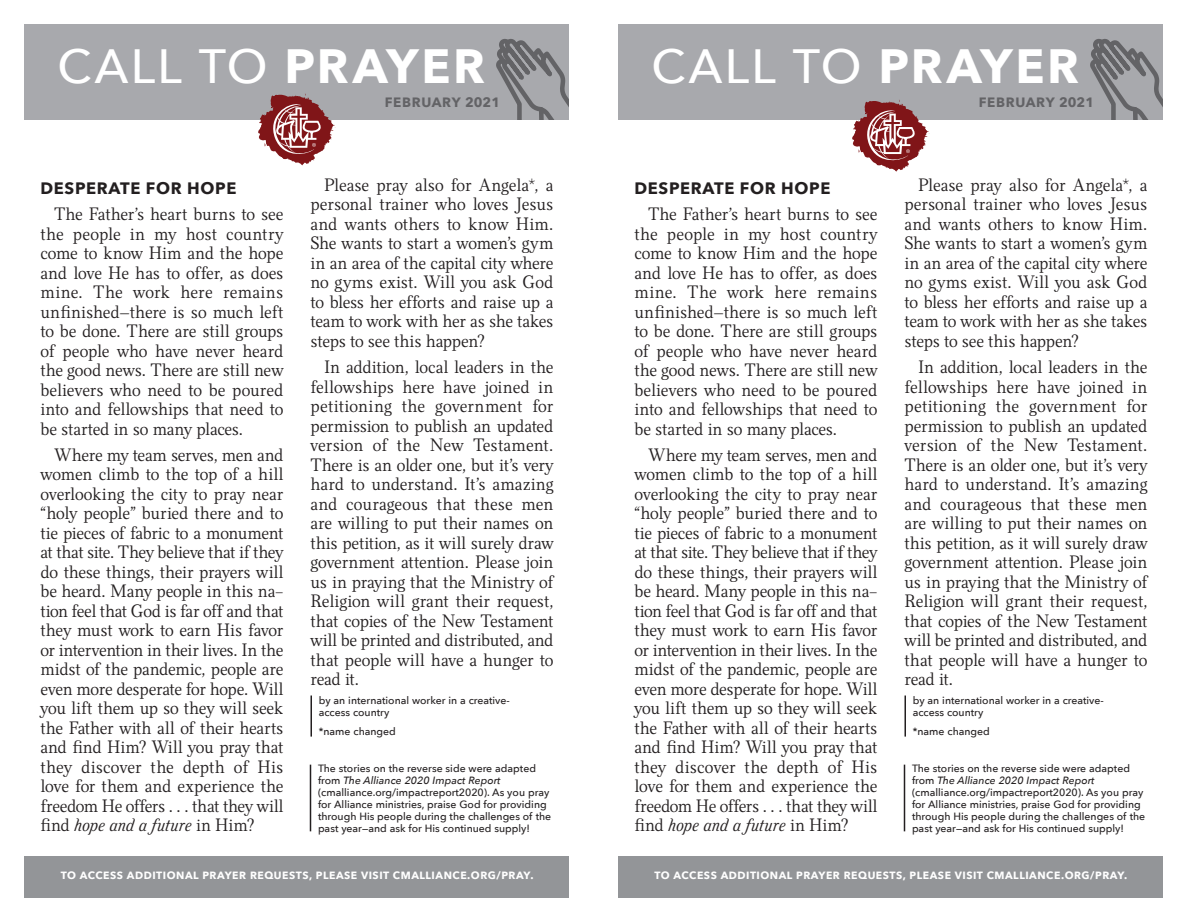
<style>
.page{position:relative;width:1188px;height:918px;background:#fff}
.page>*{position:absolute;margin:0;border:0;box-sizing:border-box;transform-origin:0 0}
.Body_Copy{font:500 48px "Avenir Next";letter-spacing:.045em;color:#fff}
.Body_Copy-2{font:300 18px/19.5px "Felice";letter-spacing:-.015em;color:#231f20;text-align:justify}
.t1{font:700 16.5px "Avenir Next";letter-spacing:.04em;color:#231f20}
.Date{font:700 13.5px "Avenir Next";letter-spacing:.045em;color:#636366}
.Byline{font:500 10.5px/12px "Avenir Next";color:#231f20}
.Byline-2{font:700 10.5px "Avenir Next";letter-spacing:.05em;color:#fff}
.s1{font-weight:700}
.s2{font-style:italic}
</style>
<div class="page">
<div style="left:25px;top:25px;width:544px;height:95px;background:#a8a9ad"></div>
<div style="left:619px;top:25px;width:544px;height:95px;background:#a8a9ad"></div>
<svg style="left:496px;top:34px;width:123px;height:86px"></svg>
<svg style="left:1090px;top:39px;width:73px;height:81px"></svg>
<div style="left:569px;top:25px;width:25px;height:114px;background:#fff"></div>
<svg style="left:258px;top:93px;width:78px;height:72px"></svg>
<div style="left:25px;top:856px;width:544px;height:42px;background:#939598"></div>
<div style="left:618px;top:856px;width:545px;height:42px;background:#939598"></div>
<hr style="left:310px;top:696px;width:2px;height:41px;background:#231f20">
<hr style="left:310px;top:765px;width:1px;height:66px;background:#231f20">
<svg style="left:852px;top:100px;width:78px;height:72px"></svg>
<hr style="left:904px;top:696px;width:2px;height:41px;background:#231f20">
<hr style="left:904px;top:765px;width:1px;height:66px;background:#231f20">
<p class="Body_Copy" style="left:57px;top:25px;width:429px">CALL TO <span class="s1">PRAYER</span></p>
<p class="Body_Copy" style="left:651px;top:25px;width:429px">CALL TO <span class="s1">PRAYER</span></p>
<p class="Date" style="left:385px;top:91px;width:117px">FEBRUARY 2021</p>
<p class="Date" style="left:979px;top:91px;width:117px">FEBRUARY 2021</p>
<p class="t1" style="left:40px;top:174px;width:197px">DESPERATE FOR HOPE</p>
<p class="Body_Copy-2" style="left:40px;top:204px;width:245px;text-indent:14px">The Father’s heart burns to see the people in my host country come to know Him and the hope and love He has to offer, as does mine. The work here remains unfinished—there is so much left to be done. There are still groups of people who have never heard the good news. There are still new believers who need to be poured into and fellowships that need to be started in so many places.</p>
<p class="Body_Copy-2" style="left:40px;top:445px;width:245px;text-indent:14px">Where my team serves, men and women climb to the top of a hill overlooking the city to pray near “holy people” buried there and to tie pieces of fabric to a monument at that site. They believe that if they do these things, their prayers will be heard. Many people in this na&shy;tion feel that God is far off and that they must work to earn His favor or intervention in their lives. In the midst of the pandemic, people are even more desperate for hope. Will you lift them up so they will seek the Father with all of their hearts and find Him? Will you pray that they discover the depth of His love for them and experience the freedom He offers . . . that they will find <span class="s2">hope and a future</span> in Him?</p>
<p class="Body_Copy-2" style="left:310px;top:175px;width:245px;text-indent:14px">Please pray also for Angela*, a personal trainer who loves Jesus and wants others to know Him.<br>She wants to start a women’s gym in an area of the capital city where no gyms exist. Will you ask God to bless her efforts and raise up a team to work with her as she takes steps to see this happen?</p>
<p class="Body_Copy-2" style="left:310px;top:357px;width:245px;text-indent:14px">In addition, local leaders in the fellowships here have joined in petitioning the government for permission to publish an updated version of the New Testament.<br>There is an older one, but it’s very hard to understand. It’s amazing and courageous that these men are willing to put their names on this petition, as it will surely draw government attention. Please join us in praying that the Ministry of Religion will grant their request, that copies of the New Testament will be printed and distributed, and that people will have a hunger to read it.</p>
<p class="Byline" style="left:319px;top:694px;width:193px">by an international worker in a creative&shy;access country</p>
<p class="Byline" style="left:319px;top:725px;width:79px">*name changed</p>
<p class="Byline" style="left:318px;top:762px;width:235px">The stories on the reverse side were adapted from <span class="s2">The Alliance 2020 Impact Report </span>(cmalliance.org/impactreport2020). As you pray for Alliance ministries, praise God for providing through His people during the challenges of the past year—and ask for His continued supply!</p>
<p class="t1" style="left:634px;top:174px;width:197px">DESPERATE FOR HOPE</p>
<p class="Body_Copy-2" style="left:634px;top:204px;width:245px;text-indent:14px">The Father’s heart burns to see the people in my host country come to know Him and the hope and love He has to offer, as does mine. The work here remains unfinished—there is so much left to be done. There are still groups of people who have never heard the good news. There are still new believers who need to be poured into and fellowships that need to be started in so many places.</p>
<p class="Body_Copy-2" style="left:634px;top:445px;width:245px;text-indent:14px">Where my team serves, men and women climb to the top of a hill overlooking the city to pray near “holy people” buried there and to tie pieces of fabric to a monument at that site. They believe that if they do these things, their prayers will be heard. Many people in this na&shy;tion feel that God is far off and that they must work to earn His favor or intervention in their lives. In the midst of the pandemic, people are even more desperate for hope. Will you lift them up so they will seek the Father with all of their hearts and find Him? Will you pray that they discover the depth of His love for them and experience the freedom He offers . . . that they will find <span class="s2">hope and a future</span> in Him?</p>
<p class="Body_Copy-2" style="left:904px;top:175px;width:245px;text-indent:14px">Please pray also for Angela*, a personal trainer who loves Jesus and wants others to know Him.<br>She wants to start a women’s gym in an area of the capital city where no gyms exist. Will you ask God to bless her efforts and raise up a team to work with her as she takes steps to see this happen?</p>
<p class="Body_Copy-2" style="left:904px;top:357px;width:245px;text-indent:14px">In addition, local leaders in the fellowships here have joined in petitioning the government for permission to publish an updated version of the New Testament.<br>There is an older one, but it’s very hard to understand. It’s amazing and courageous that these men are willing to put their names on this petition, as it will surely draw government attention. Please join us in praying that the Ministry of Religion will grant their request, that copies of the New Testament will be printed and distributed, and that people will have a hunger to read it.</p>
<p class="Byline" style="left:913px;top:694px;width:193px">by an international worker in a creative&shy;access country</p>
<p class="Byline" style="left:913px;top:725px;width:79px">*name changed</p>
<p class="Byline" style="left:912px;top:762px;width:235px">The stories on the reverse side were adapted from <span class="s2">The Alliance 2020 Impact Report </span>(cmalliance.org/impactreport2020). As you pray for Alliance ministries, praise God for providing through His people during the challenges of the past year—and ask for His continued supply!</p>
<p class="Byline-2" style="left:61px;top:866px;width:474px">TO ACCESS ADDITIONAL PRAYER REQUESTS, PLEASE VISIT CMALLIANCE.ORG/PRAY.</p>
<p class="Byline-2" style="left:655px;top:866px;width:474px">TO ACCESS ADDITIONAL PRAYER REQUESTS, PLEASE VISIT CMALLIANCE.ORG/PRAY.</p>
</div>
